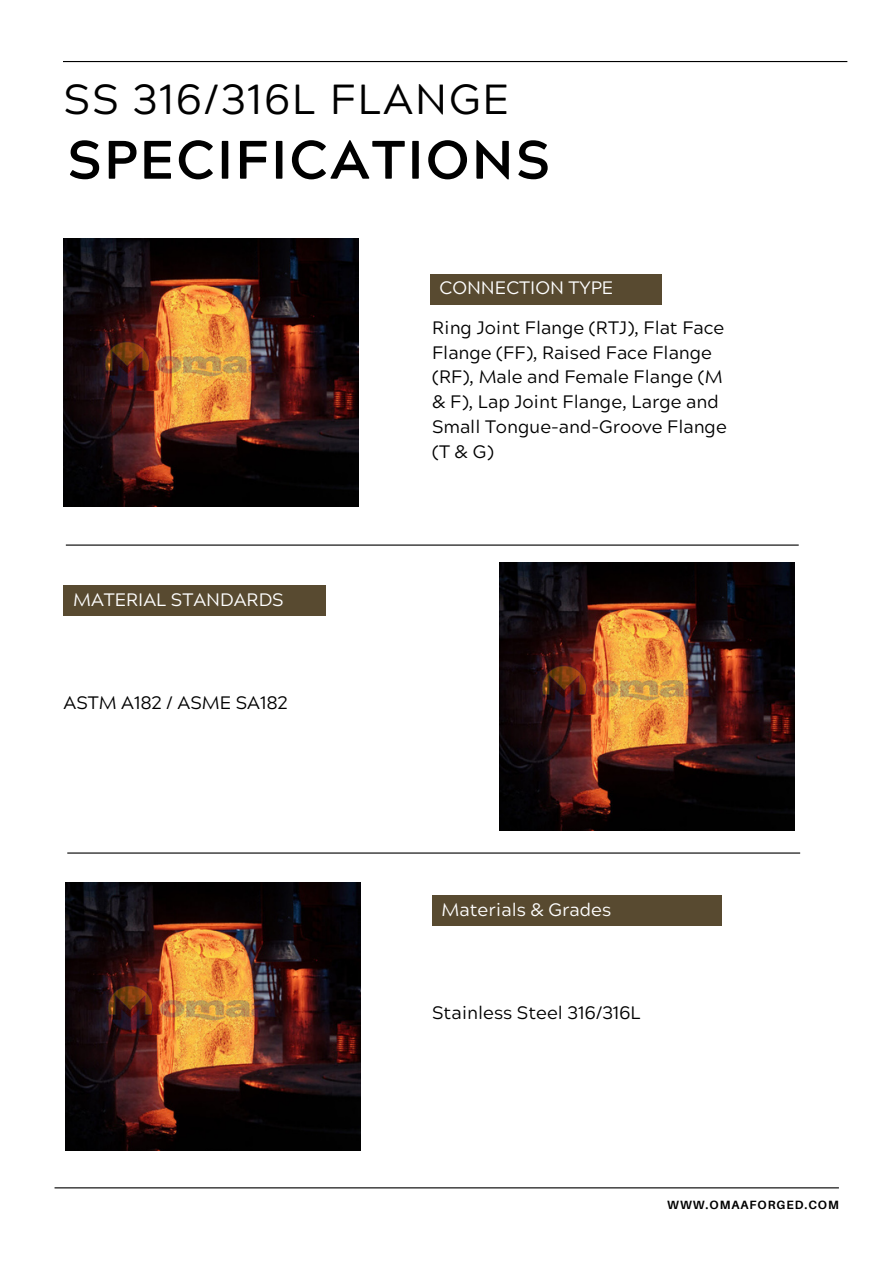
<style>
.page{position:relative;width:893px;height:1264px;background:#fff}
.page>*{position:absolute;margin:0;border:0;box-sizing:border-box;transform-origin:0 0}
.t1{font:700 54px "Acherus Grotesque";letter-spacing:.04em;color:#000}
.t2{font:42px "Acherus Grotesque";letter-spacing:.04em;color:#000}
.t3{font:18px/24.8px "Acherus Grotesque";color:#000}
.t4{font:18px "Acherus Grotesque";color:#fff}
.t5{font:700 12px "Aileron";letter-spacing:.08em;color:#000}
</style>
<div class="page">
<hr style="left:63px;top:61px;width:784px;height:1px;background:#000">
<hr style="left:55px;top:1187px;width:783px;height:1px;background:#000">
<hr style="left:66px;top:544px;width:732px;height:1px;background:#000">
<hr style="left:67px;top:852px;width:733px;height:1px;background:#000">
<div style="left:63px;top:585px;width:263px;height:30px;background:#584a30"></div>
<div style="left:430px;top:274px;width:231px;height:30px;background:#584a30"></div>
<div style="left:432px;top:895px;width:290px;height:30px;background:#584a30"></div>
<img style="left:63px;top:239px;width:295px;height:267px">
<img style="left:500px;top:562px;width:294px;height:268px">
<img style="left:66px;top:882px;width:295px;height:268px">
<p class="t2" style="left:63px;top:82px;width:447px">SS 316/316L FLANGE</p>
<p class="t1" style="left:67px;top:138px;width:484px">SPECIFICATIONS</p>
<p class="t4" style="left:439px;top:281px;width:175px">CONNECTION TYPE</p>
<p class="t4" style="left:73px;top:592px;width:212px">MATERIAL STANDARDS</p>
<p class="t3" style="left:63px;top:693px;width:226px">ASTM A182 / ASME SA182</p>
<p class="t3" style="left:432px;top:318px;width:296px">Ring Joint Flange (RTJ), Flat Face<br>Flange (FF), Raised Face Flange (RF), Male and Female Flange (M &amp; F), Lap Joint Flange, Large and<br>Small Tongue-and-Groove Flange (T &amp; G)</p>
<p class="t4" style="left:441px;top:902px;width:171px">Materials &amp; Grades</p>
<p class="t3" style="left:432px;top:1002px;width:210px">Stainless Steel 316/316L</p>
<p class="t5" style="left:667px;top:1197px;width:173px">WWW.OMAAFORGED.COM</p>
</div>
